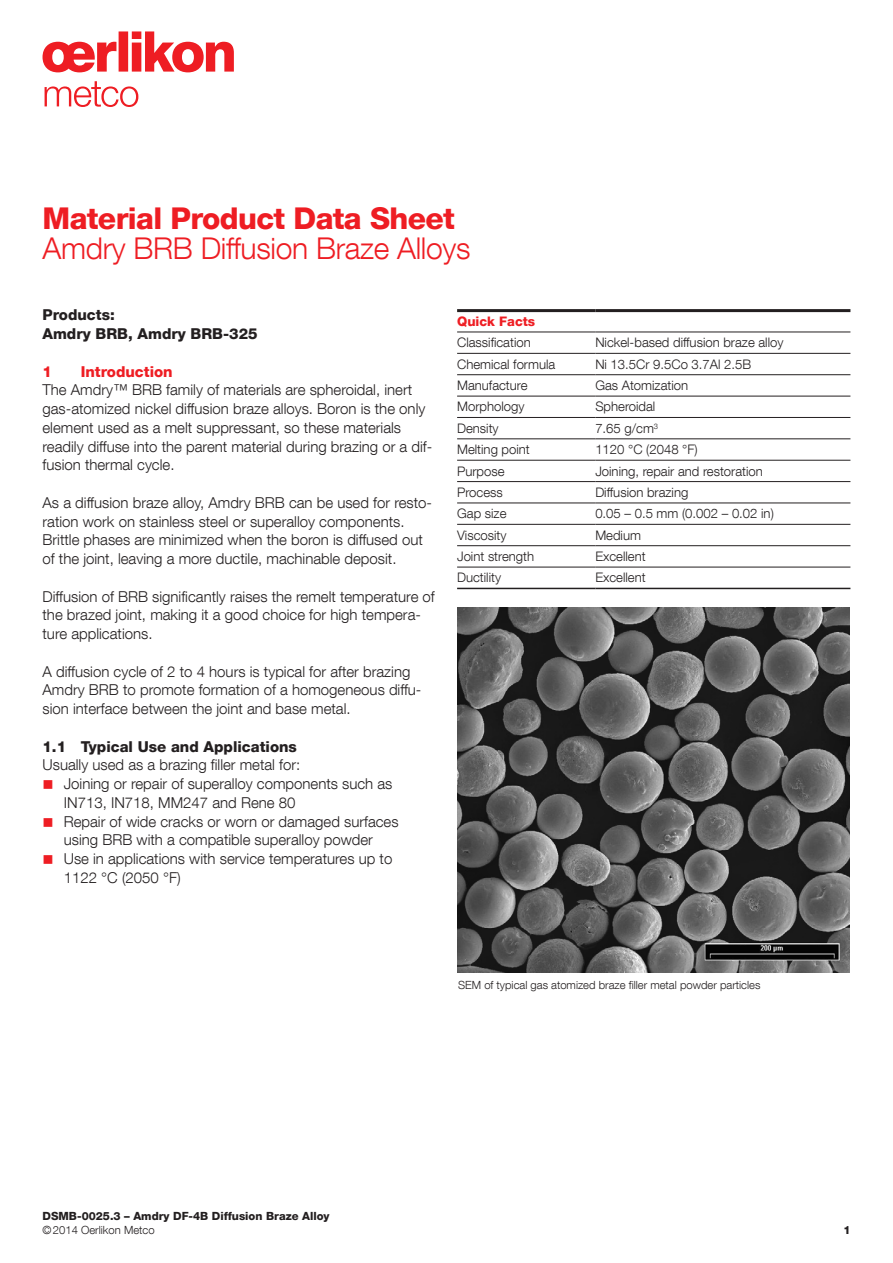
<style>
.page{position:relative;width:893px;height:1263px;background:#fff}
.page>*{position:absolute;margin:0;border:0;box-sizing:border-box;transform-origin:0 0}
.t1{font:300 30px "Helvetica Neue LT Com";letter-spacing:-.01em;color:#ee1d23}
.t2{font:800 30px "Helvetica Neue LT Com";letter-spacing:-.02em;color:#ee1d23}
.t3{font:300 15px/18.8px "Helvetica Neue LT Com";color:#231f20}
.t4{font:800 15px/18.8px "Helvetica Neue LT Com";color:#231f20}
.t5{font:800 15px "Helvetica Neue LT Com";color:#ee1d23}
.t6{font:300 13.2px "Helvetica Neue LT Com";color:#231f20}
.t7{font:800 13.2px "Helvetica Neue LT Com";color:#ee1d23}
.t8{font:300 11.25px "Helvetica Neue LT Com";color:#231f20}
.t9{font:800 11.25px "Helvetica Neue LT Com";color:#231f20}
.s1{color:#ee1d23}
</style>
<div class="page">
<svg style="left:43px;top:31px;width:191px;height:41px"></svg>
<svg style="left:45px;top:81px;width:93px;height:26px"></svg>
<hr style="left:457px;top:353px;width:138px;height:1px;background:#231f20">
<hr style="left:595px;top:353px;width:255px;height:1px;background:#231f20">
<hr style="left:457px;top:374px;width:138px;height:1px;background:#231f20">
<hr style="left:595px;top:374px;width:255px;height:1px;background:#231f20">
<hr style="left:457px;top:396px;width:138px;height:1px;background:#231f20">
<hr style="left:595px;top:396px;width:255px;height:1px;background:#231f20">
<hr style="left:457px;top:417px;width:138px;height:1px;background:#231f20">
<hr style="left:595px;top:417px;width:255px;height:1px;background:#231f20">
<hr style="left:457px;top:439px;width:138px;height:1px;background:#231f20">
<hr style="left:595px;top:439px;width:255px;height:1px;background:#231f20">
<hr style="left:457px;top:460px;width:138px;height:1px;background:#231f20">
<hr style="left:595px;top:460px;width:255px;height:1px;background:#231f20">
<hr style="left:457px;top:481px;width:138px;height:1px;background:#231f20">
<hr style="left:595px;top:481px;width:255px;height:1px;background:#231f20">
<hr style="left:457px;top:503px;width:138px;height:1px;background:#231f20">
<hr style="left:595px;top:503px;width:255px;height:1px;background:#231f20">
<hr style="left:457px;top:524px;width:138px;height:1px;background:#231f20">
<hr style="left:595px;top:524px;width:255px;height:1px;background:#231f20">
<hr style="left:457px;top:545px;width:138px;height:1px;background:#231f20">
<hr style="left:595px;top:545px;width:255px;height:1px;background:#231f20">
<hr style="left:457px;top:567px;width:138px;height:1px;background:#231f20">
<hr style="left:595px;top:567px;width:255px;height:1px;background:#231f20">
<hr style="left:457px;top:309px;width:138px;height:3px;background:#231f20">
<hr style="left:595px;top:309px;width:255px;height:3px;background:#231f20">
<hr style="left:457px;top:332px;width:138px;height:1px;background:#231f20">
<hr style="left:595px;top:332px;width:255px;height:1px;background:#231f20">
<hr style="left:457px;top:588px;width:138px;height:1px;background:#231f20">
<hr style="left:595px;top:588px;width:255px;height:1px;background:#231f20">
<img style="left:457px;top:608px;width:392px;height:364px">
<h1 class="t2" style="left:43px;top:201px;width:414px">Material Product Data Sheet</h1>
<h1 class="t1" style="left:43px;top:230px;width:430px">Amdry BRB Diffusion Braze Alloys</h1>
<p class="t4" style="left:43px;top:306px;width:217px">Products:<br>Amdry BRB, Amdry BRB-325</p>
<p class="t5" style="left:43px;top:362px;width:11px">1</p>
<p class="t5" style="left:81px;top:362px;width:93px">Introduction</p>
<p class="t3" style="left:43px;top:380px;width:391px">The Amdry™ BRB family of materials are spheroidal, inert gas-atomized nickel diffusion braze alloys. Boron is the only element used as a melt suppressant, so these materials readily diffuse into the parent material during brazing or a dif&shy;fusion thermal cycle.</p>
<p class="t3" style="left:43px;top:493px;width:391px">As a diffusion braze alloy, Amdry BRB can be used for resto&shy;ration work on stainless steel or superalloy components.<br>Brittle phases are minimized when the boron is diffused out of the joint, leaving a more ductile, machinable deposit.</p>
<p class="t3" style="left:43px;top:587px;width:394px">Diffusion of BRB significantly raises the remelt temperature of the brazed joint, making it a good choice for high tempera&shy;ture applications.</p>
<p class="t3" style="left:43px;top:662px;width:380px">A diffusion cycle of 2 to 4 hours is typical for after brazing<br>Amdry BRB to promote formation of a homogeneous diffu&shy;sion interface between the joint and base metal.</p>
<p class="t4" style="left:43px;top:737px;width:256px">1.1 Typical Use and Applications</p>
<p class="t3" style="left:43px;top:755px;width:259px">Usually used as a brazing filler metal for:</p>
<p class="t3" style="left:64px;top:774px;width:330px;text-indent:-21px"><span class="s1">■</span> Joining or repair of superalloy components such as<br>IN713, IN718, MM247 and Rene 80</p>
<p class="t3" style="left:43px;top:812px;width:358px;text-align:center"><span class="s1">■</span> Repair of wide cracks or worn or damaged surfaces using BRB with a compatible superalloy powder</p>
<p class="t3" style="left:64px;top:849px;width:330px;text-indent:-21px"><span class="s1">■</span> Use in applications with service temperatures up to<br>1122 °C (2050 °F)</p>
<p class="t7" style="left:457px;top:313px;width:80px">Quick Facts</p>
<p class="t6" style="left:457px;top:335px;width:75px">Classification</p>
<p class="t6" style="left:595px;top:335px;width:190px">Nickel-based diffusion braze alloy</p>
<p class="t6" style="left:457px;top:356px;width:100px">Chemical formula</p>
<p class="t6" style="left:595px;top:356px;width:157px">Ni 13.5Cr 9.5Co 3.7Al 2.5B</p>
<p class="t6" style="left:457px;top:377px;width:72px">Manufacture</p>
<p class="t6" style="left:595px;top:377px;width:94px">Gas Atomization</p>
<p class="t6" style="left:457px;top:399px;width:69px">Morphology</p>
<p class="t6" style="left:595px;top:399px;width:62px">Spheroidal</p>
<p class="t6" style="left:457px;top:420px;width:43px">Density</p>
<p class="t6" style="left:595px;top:420px;width:64px">7.65 g/cm<sup>3</sup></p>
<p class="t6" style="left:457px;top:441px;width:74px">Melting point</p>
<p class="t6" style="left:595px;top:441px;width:104px">1120 °C (2048 °F)</p>
<p class="t6" style="left:457px;top:463px;width:49px">Purpose</p>
<p class="t6" style="left:595px;top:463px;width:169px">Joining, repair and restoration</p>
<p class="t6" style="left:457px;top:484px;width:47px">Process</p>
<p class="t6" style="left:595px;top:484px;width:95px">Diffusion brazing</p>
<p class="t6" style="left:457px;top:505px;width:51px">Gap size</p>
<p class="t6" style="left:595px;top:505px;width:180px">0.05 – 0.5 mm (0.002 – 0.02 in)</p>
<p class="t6" style="left:457px;top:527px;width:51px">Viscosity</p>
<p class="t6" style="left:595px;top:527px;width:47px">Medium</p>
<p class="t6" style="left:457px;top:548px;width:79px">Joint strength</p>
<p class="t6" style="left:595px;top:548px;width:52px">Excellent</p>
<p class="t6" style="left:457px;top:570px;width:45px">Ductility</p>
<p class="t6" style="left:595px;top:570px;width:52px">Excellent</p>
<p class="t8" style="left:458px;top:978px;width:304px">SEM of typical gas atomized braze filler metal powder particles</p>
<p class="t9" style="left:43px;top:1209px;width:289px">DSMB-0025.3 – Amdry DF-4B Diffusion Braze Alloy</p>
<p class="t8" style="left:43px;top:1223px;width:114px">©2014 Oerlikon Metco</p>
<p class="t9" style="left:843px;top:1223px;width:9px">1</p>
</div>
